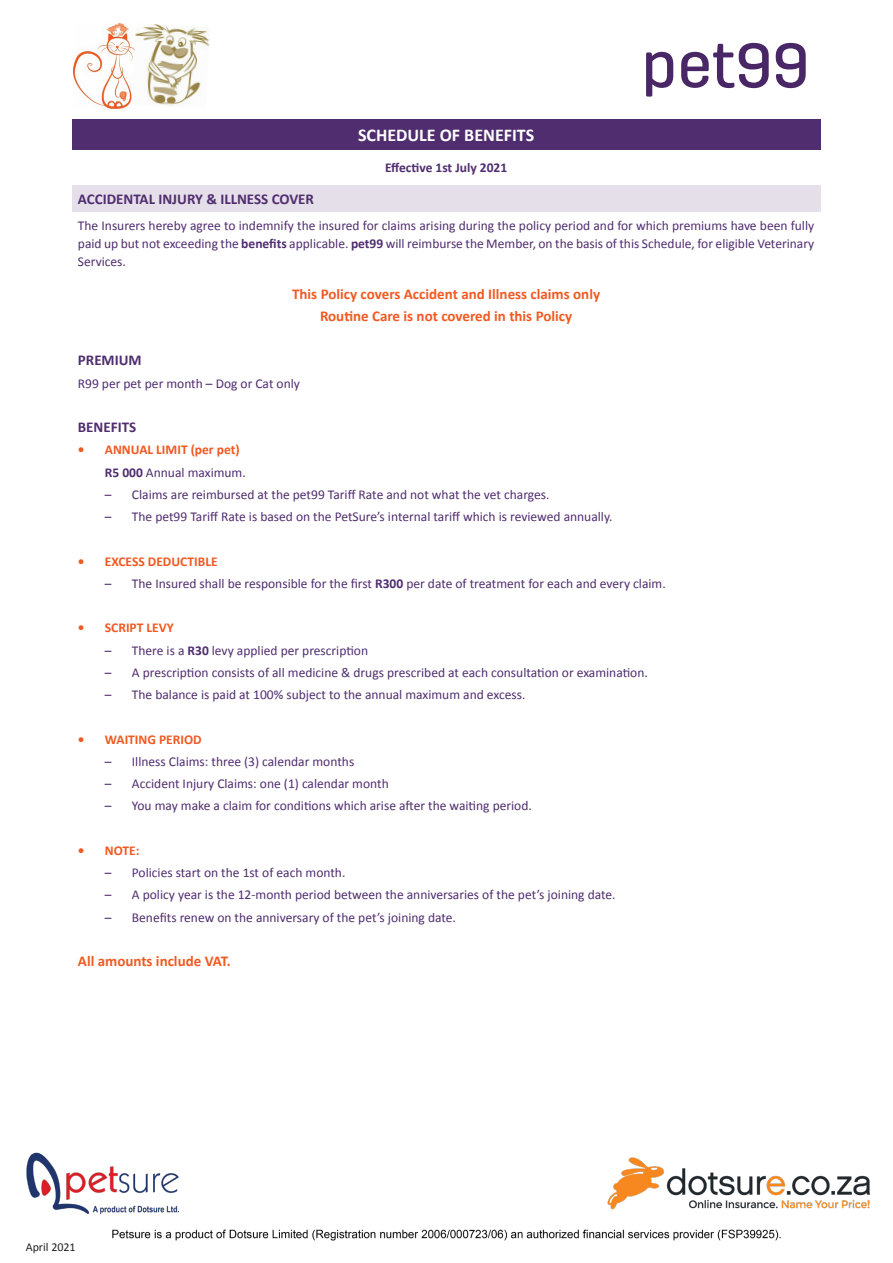
<style>
.page{position:relative;width:893px;height:1263px;background:#fff}
.page>*{position:absolute;margin:0;border:0;box-sizing:border-box;transform-origin:0 0}
.t1{font:500 62.1px "Antartida Rounded";color:#492766}
.Body_No_tabs_-_JUSTI{font:700 18px "Calibri";color:#fff}
.Body_No_tabs_-_JUSTI-2{font:700 15px "Calibri";color:#f15921}
.Body_No_tabs_-_JUSTI-3{font:700 15px "Calibri";color:#502d6f}
.Body_No_tabs_-_JUSTI-4{font:13.5px/18px "Calibri";color:#502d6f;text-align:justify}
.t2{font:700 13.5px "Calibri";color:#f15921}
.Body_No_tabs_-_JUSTI-5{font:700 13.5px "Calibri";color:#502d6f}
.t3{font:12px "Calibri";color:#231f20}
.s1{font-weight:700}
</style>
<div class="page">
<img style="left:26px;top:1152px;width:844px;height:89px">
<img style="left:73px;top:24px;width:59px;height:84px">
<img style="left:132px;top:24px;width:78px;height:83px">
<div style="left:72px;top:119px;width:748px;height:31px;background:#502d6f"></div>
<div style="left:72px;top:185px;width:748px;height:26px;background:#e4dfe8"></div>
<p class="Body_No_tabs_-_JUSTI" style="left:358px;top:124px;width:178px">SCHEDULE OF BENEFITS</p>
<p class="Body_No_tabs_-_JUSTI-5" style="left:385px;top:160px;width:124px">Effective 1st July 2021</p>
<h1 class="t1" style="left:642px;top:31px;width:169px">pet99</h1>
<p class="Body_No_tabs_-_JUSTI-3" style="left:78px;top:190px;width:238px">ACCIDENTAL INJURY &amp; ILLNESS COVER</p>
<p class="Body_No_tabs_-_JUSTI-4" style="left:78px;top:216px;width:738px">The Insurers hereby agree to indemnify the insured for claims arising during the policy period and for which premiums have been fully paid up but not exceeding the <span class="s1">benefits</span> applicable. <span class="s1">pet99</span> will reimburse the Member, on the basis of this Schedule, for eligible Veterinary Services.</p>
<p class="Body_No_tabs_-_JUSTI-2" style="left:292px;top:284px;width:309px">This Policy covers Accident and Illness claims only</p>
<p class="Body_No_tabs_-_JUSTI-2" style="left:320px;top:306px;width:254px">Routine Care is not covered in this Policy</p>
<p class="Body_No_tabs_-_JUSTI-3" style="left:78px;top:351px;width:65px">PREMIUM</p>
<p class="Body_No_tabs_-_JUSTI-4" style="left:78px;top:373px;width:224px">R99 per pet per month – Dog or Cat only</p>
<p class="Body_No_tabs_-_JUSTI-3" style="left:78px;top:418px;width:60px">BENEFITS</p>
<p class="t2" style="left:78px;top:441px;width:163px">• ANNUAL LIMIT (per pet)</p>
<p class="Body_No_tabs_-_JUSTI-4" style="left:105px;top:462px;width:142px"><span class="s1">R5 000</span> Annual maximum.</p>
<p class="Body_No_tabs_-_JUSTI-4" style="left:105px;top:485px;width:446px">– Claims are reimbursed at the pet99 Tariff Rate and not what the vet charges.</p>
<p class="Body_No_tabs_-_JUSTI-4" style="left:105px;top:507px;width:509px">– The pet99 Tariff Rate is based on the PetSure’s internal tariff which is reviewed annually.</p>
<p class="t2" style="left:78px;top:553px;width:141px">• EXCESS DEDUCTIBLE</p>
<p class="Body_No_tabs_-_JUSTI-4" style="left:105px;top:574px;width:562px">– The Insured shall be responsible for the first <span class="s1">R300</span> per date of treatment for each and every claim.</p>
<p class="t2" style="left:78px;top:619px;width:97px">• SCRIPT LEVY</p>
<p class="Body_No_tabs_-_JUSTI-4" style="left:105px;top:640px;width:265px">– There is a <span class="s1">R30</span> levy applied per prescription</p>
<p class="Body_No_tabs_-_JUSTI-4" style="left:105px;top:663px;width:544px">– A prescription consists of all medicine &amp; drugs prescribed at each consultation or examination.</p>
<p class="Body_No_tabs_-_JUSTI-4" style="left:105px;top:685px;width:422px">– The balance is paid at 100% subject to the annual maximum and excess.</p>
<p class="t2" style="left:78px;top:731px;width:125px">• WAITING PERIOD</p>
<p class="Body_No_tabs_-_JUSTI-4" style="left:105px;top:752px;width:251px">– Illness Claims: three (3) calendar months</p>
<p class="Body_No_tabs_-_JUSTI-4" style="left:105px;top:774px;width:285px">– Accident Injury Claims: one (1) calendar month</p>
<p class="Body_No_tabs_-_JUSTI-4" style="left:105px;top:796px;width:428px">– You may make a claim for conditions which arise after the waiting period.</p>
<p class="t2" style="left:78px;top:842px;width:63px">• NOTE:</p>
<p class="Body_No_tabs_-_JUSTI-4" style="left:105px;top:863px;width:242px">– Policies start on the 1st of each month.</p>
<p class="Body_No_tabs_-_JUSTI-4" style="left:105px;top:885px;width:512px">– A policy year is the 12-month period between the anniversaries of the pet’s joining date.</p>
<p class="Body_No_tabs_-_JUSTI-4" style="left:105px;top:907px;width:353px">– Benefits renew on the anniversary of the pet’s joining date.</p>
<p class="Body_No_tabs_-_JUSTI-2" style="left:78px;top:952px;width:154px">All amounts include VAT.</p>
<p class="t3" style="left:26px;top:1239px;width:51px">April 2021</p>
</div>
